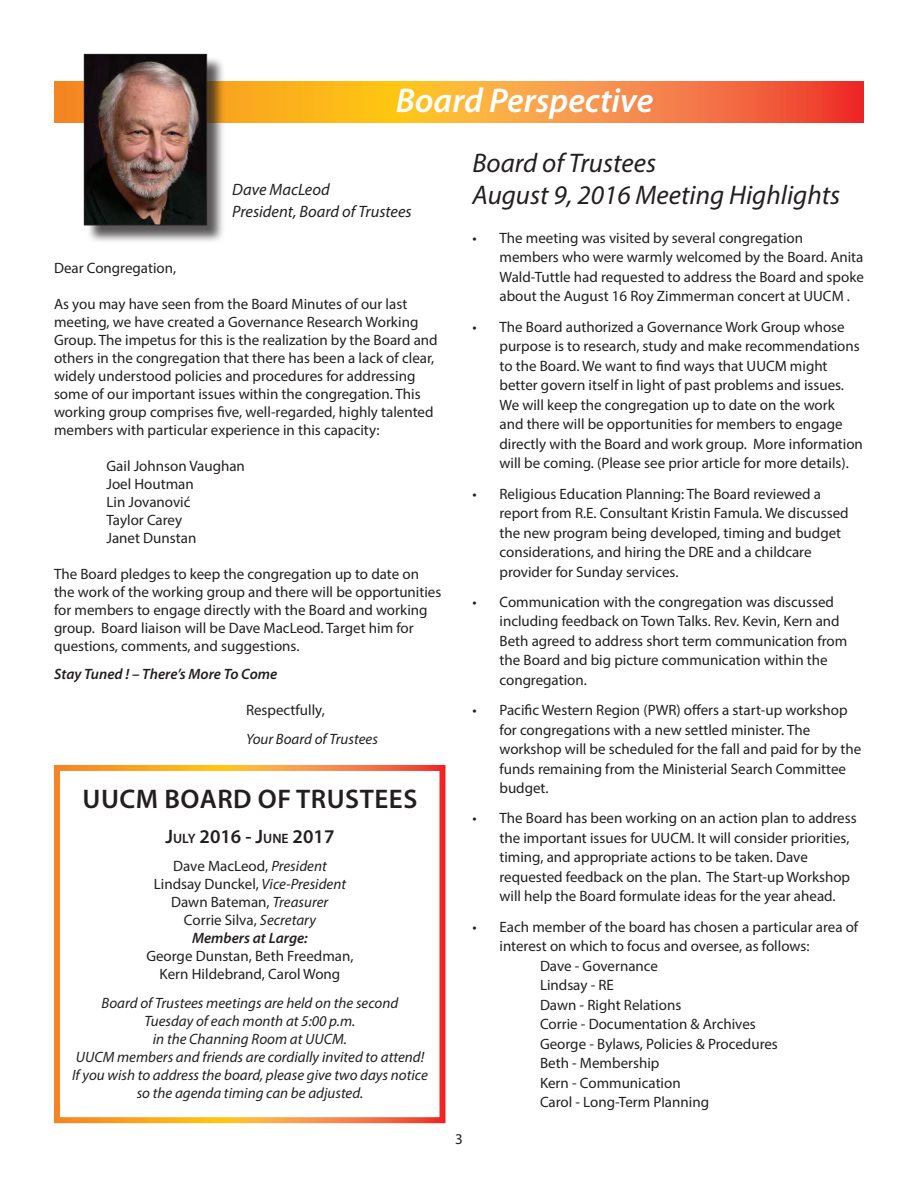
<style>
.page{position:relative;width:918px;height:1188px;background:#fff}
.page>*{position:absolute;margin:0;border:0;box-sizing:border-box;transform-origin:0 0}
.t1{font:italic 600 34.5px "Myriad Pro";color:#fff}
.t2{font:italic 27px/32.4px "Myriad Pro";color:#231f20}
.t3{font:600 27px "Myriad Pro";letter-spacing:.02em;color:#231f20}
.t4{font:600 19.5px "Myriad Pro";color:#231f20}
.t5{font:italic 16.5px/21.6px "Myriad Pro";color:#231f20}
.t6{font:15px/19.5px "Myriad Pro";color:#231f20}
.t7{font:italic 15px/18px "Myriad Pro";color:#231f20;text-align:center}
.t8{font:italic 600 15px "Myriad Pro";color:#231f20}
.s1{font-size:13.65px}
.s2{font-style:italic}
.s3{font-weight:600;font-style:italic}
</style>
<div class="page">
<svg style="left:54px;top:81px;width:810px;height:41px;background:#f79134"></svg>
<div style="left:86px;top:56px;width:140px;height:188px;background:#231f20;opacity:.75"></div>
<img style="left:86px;top:56px;width:119px;height:167px">
<div style="left:84px;top:54px;width:123px;height:171px;border:1px solid #231f20"></div>
<h1 class="t1" style="left:396px;top:78px;width:259px">Board Perspective</h1>
<p class="t5" style="left:232px;top:179px;width:181px">Dave MacLeod<br>President, Board of Trustees</p>
<p class="t6" style="left:54px;top:258px;width:124px">Dear Congregation,</p>
<p class="t6" style="left:54px;top:294px;width:385px;line-height:18px">As you may have seen from the Board Minutes of our last meeting, we have created a Governance Research Working Group. The impetus for this is the realization by the Board and others in the congregation that there has been a lack of clear, widely understood policies and procedures for addressing some of our important issues within the congregation. This working group comprises five, well-regarded, highly talented members with particular experience in this capacity:</p>
<p class="t6" style="left:106px;top:456px;width:140px;line-height:18px">Gail Johnson Vaughan<br>Joel Houtman<br>Lin Jovanović<br>Taylor Carey<br>Janet Dunstan</p>
<p class="t6" style="left:54px;top:564px;width:389px;line-height:18px">The Board pledges to keep the congregation up to date on the work of the working group and there will be opportunities for members to engage directly with the Board and working group. Board liaison will be Dave MacLeod. Target him for questions, comments, and suggestions.</p>
<p class="t8" style="left:54px;top:665px;width:225px">Stay Tuned ! – There’s More To Come</p>
<p class="t6" style="left:246px;top:700px;width:80px">Respectfully,</p>
<p class="t7" style="left:246px;top:730px;width:133px">Your Board of Trustees</p>
<h2 class="t3" style="left:83px;top:782px;width:336px">UUCM BOARD OF TRUSTEES</h2>
<h3 class="t4" style="left:165px;top:824px;width:171px">J<span class="s1">ULY</span> 2016 - J<span class="s1">UNE</span> 2017</h3>
<p class="t6" style="left:154px;top:857px;width:194px;line-height:18px;text-align:center">Dave MacLeod, <span class="s2">President<br></span>Lindsay Dunckel, <span class="s2">Vice-President<br></span>Dawn Bateman, <span class="s2">Treasurer<br></span>Corrie Silva, <span class="s2">Secretary<br></span><span class="s3">Members at Large:</span></p>
<p class="t6" style="left:146px;top:947px;width:209px;line-height:18px;text-align:center">George Dunstan, Beth Freedman,<br>Kern Hildebrand, Carol Wong</p>
<p class="t7" style="left:72px;top:994px;width:357px">Board of Trustees meetings are held on the second<br>Tuesday of each month at 5:00 p.m.<br>in the Channing Room at UUCM.<br>UUCM members and friends are cordially invited to attend!<br>If you wish to address the board, please give two days notice so the agenda timing can be adjusted.</p>
<p class="t6" style="left:455px;top:1129px;width:9px">3</p>
<h2 class="t2" style="left:472px;top:146px;width:369px">Board of Trustees<br>August 9, 2016 Meeting Highlights</h2>
<p class="t6" style="left:500px;top:228px;width:366px;text-indent:-27px">• The meeting was visited by several congregation members who were warmly welcomed by the Board. Anita Wald-Tuttle had requested to address the Board and spoke about the August 16 Roy Zimmerman concert at UUCM .</p>
<p class="t6" style="left:500px;top:317px;width:365px;text-indent:-27px">• The Board authorized a Governance Work Group whose purpose is to research, study and make recommendations to the Board. We want to find ways that UUCM might better govern itself in light of past problems and issues.<br>We will keep the congregation up to date on the work<br>and there will be opportunities for members to engage directly with the Board and work group. More information will be coming. (Please see prior article for more details).</p>
<p class="t6" style="left:500px;top:484px;width:351px;text-indent:-27px">• Religious Education Planning: The Board reviewed a report from R.E. Consultant Kristin Famula. We discussed the new program being developed, timing and budget considerations, and hiring the DRE and a childcare provider for Sunday services.</p>
<p class="t6" style="left:500px;top:592px;width:349px;text-indent:-27px">• Communication with the congregation was discussed including feedback on Town Talks. Rev. Kevin, Kern and Beth agreed to address short term communication from the Board and big picture communication within the congregation.</p>
<p class="t6" style="left:500px;top:700px;width:363px;text-indent:-27px">• Pacific Western Region (PWR) offers a start-up workshop for congregations with a new settled minister. The workshop will be scheduled for the fall and paid for by the funds remaining from the Ministerial Search Committee budget.</p>
<p class="t6" style="left:500px;top:808px;width:359px;text-indent:-27px">• The Board has been working on an action plan to address the important issues for UUCM. It will consider priorities, timing, and appropriate actions to be taken. Dave requested feedback on the plan. The Start-up Workshop will help the Board formulate ideas for the year ahead.</p>
<p class="t6" style="left:472px;top:917px;width:387px">• Each member of the board has chosen a particular area of</p>
<p class="t6" style="left:500px;top:936px;width:312px">interest on which to focus and oversee, as follows:</p>
<p class="t6" style="left:540px;top:956px;width:120px">Dave - Governance</p>
<p class="t6" style="left:540px;top:975px;width:75px">Lindsay - RE</p>
<p class="t6" style="left:540px;top:995px;width:143px">Dawn - Right Relations</p>
<p class="t6" style="left:540px;top:1014px;width:217px">Corrie - Documentation &amp; Archives</p>
<p class="t6" style="left:540px;top:1034px;width:239px">George - Bylaws, Policies &amp; Procedures</p>
<p class="t6" style="left:540px;top:1053px;width:121px">Beth - Membership</p>
<p class="t6" style="left:540px;top:1073px;width:142px">Kern - Communication</p>
<p class="t6" style="left:540px;top:1092px;width:171px">Carol - Long-Term Planning</p>
</div>
